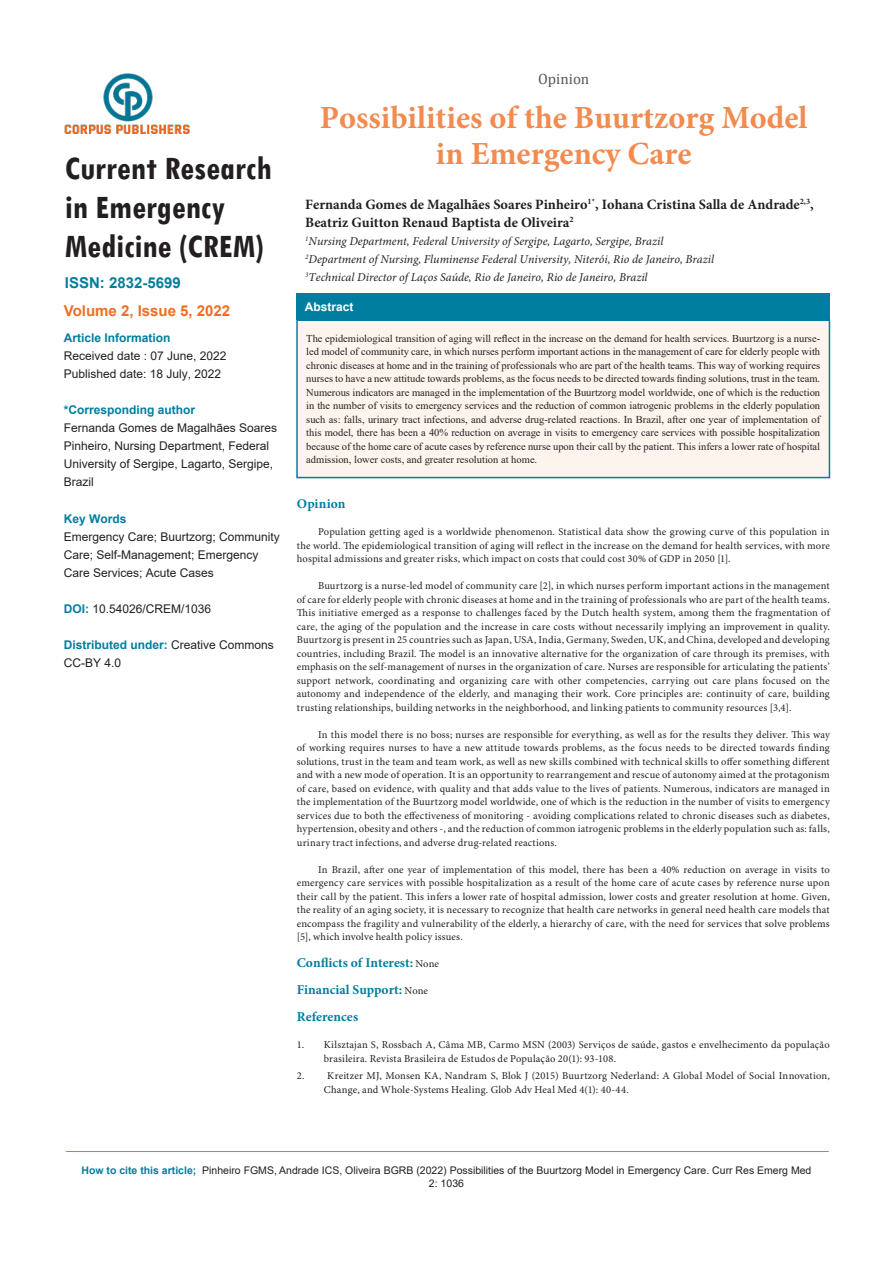
<style>
.page{position:relative;width:893px;height:1263px;background:#fff}
.page>*{position:absolute;margin:0;border:0;box-sizing:border-box;transform-origin:0 0}
.t1{font:700 condensed 34.65px/39.2px "Tw Cen";color:#231f20}
.t2{font:700 32.25px/36px "Minion Pro";color:#f38a4e;text-align:center}
.t3{font:700 15px "Arial";color:#f06d22}
.t4{font:700 15px "Arial";color:#007e9f}
.t5{font:15px "Cambria";color:#57585a}
.t6{font:700 14.25px/18px "Minion Pro";color:#231f20}
.t7{font:700 13.5px "Minion Pro";color:#007e9f}
.t8{font:12px/18px "Arial";color:#231f20}
.t9{font:italic 12px "Minion Pro";color:#231f20}
.t10{font:700 12px "Arial";color:#007e9f}
.t11{font:700 12px "Arial";color:#fff}
.t12{font:10.5px/13.5px "Minion Pro";letter-spacing:.015em;color:#231f20;text-align:justify}
.t13{font:10.5px/13.5px "Times New Roman";color:#231f20;text-align:justify}
.t14{font:10.5px/12.6px "Arial";color:#231f20;text-align:center}
.s1{font-weight:700;color:#007e9f}
.s2{font-weight:400;font-size:10.5px;color:#231f20}
</style>
<div class="page">
<hr style="left:66px;top:1151px;width:763px;height:1px;background:#f06d22">
<img style="left:65px;top:73px;width:125px;height:61px">
<div style="left:296px;top:294px;width:534px;height:26px;background:#007e9f"></div>
<div style="left:297px;top:320px;width:532px;height:158px;background:#fdf4ee"></div>
<div style="left:296px;top:319px;width:534px;height:159px;border:2px solid #007e9f"></div>
<h1 class="t1" style="left:65px;top:147px;width:208px">Current Research in Emergency<br>Medicine (CREM)</h1>
<p class="t4" style="left:65px;top:272px;width:117px">ISSN: 2832-5699</p>
<p class="t3" style="left:64px;top:300px;width:168px">Volume 2, Issue 5, 2022</p>
<p class="t10" style="left:64px;top:330px;width:108px">Article Information</p>
<p class="t8" style="left:64px;top:347px;width:164px">Received date : 07 June, 2022</p>
<p class="t8" style="left:64px;top:365px;width:159px">Published date: 18 July, 2022</p>
<p class="t10" style="left:64px;top:402px;width:133px">*Corresponding author</p>
<p class="t8" style="left:64px;top:419px;width:215px">Fernanda Gomes de Magalhães Soares<br>Pinheiro, Nursing Department, Federal<br>University of Sergipe, Lagarto, Sergipe,<br>Brazil</p>
<p class="t10" style="left:64px;top:510px;width:64px">Key Words</p>
<p class="t8" style="left:64px;top:527px;width:218px">Emergency Care; Buurtzorg; Community<br>Care; Self-Management; Emergency<br>Care Services; Acute Cases</p>
<p class="t8" style="left:64px;top:599px;width:149px"><span class="s1">DOI:</span> 10.54026/CREM/1036</p>
<p class="t8" style="left:64px;top:635px;width:212px"><span class="s1">Distributed under:</span> Creative Commons<br>CC-BY 4.0</p>
<p class="t5" style="left:538px;top:70px;width:53px">Opinion</p>
<p class="t2" style="left:320px;top:100px;width:489px">Possibilities of the Buurtzorg Model in Emergency Care</p>
<p class="t6" style="left:305px;top:195px;width:510px">Fernanda Gomes de Magalhães Soares Pinheiro<sup>1*</sup>, Iohana Cristina Salla de Andrade<sup>2,3</sup>,<br>Beatriz Guitton Renaud Baptista de Oliveira<sup>2</sup></p>
<p class="t9" style="left:305px;top:233px;width:360px"><sup>1</sup>Nursing Department, Federal University of Sergipe, Lagarto, Sergipe, Brazil</p>
<p class="t9" style="left:305px;top:251px;width:410px"><sup>2</sup>Department of Nursing, Fluminense Federal University, Niterói, Rio de Janeiro, Brazil</p>
<p class="t9" style="left:305px;top:269px;width:344px"><sup>3</sup>Technical Director of Laços Saúde, Rio de Janeiro, Rio de Janeiro, Brazil</p>
<p class="t11" style="left:305px;top:298px;width:50px">Abstract</p>
<p class="t13" style="left:306px;top:331px;width:515px">The epidemiological transition of aging will reflect in the increase on the demand for health services. Buurtzorg is a nurse&shy;led model of community care, in which nurses perform important actions in the management of care for elderly people with chronic diseases at home and in the training of professionals who are part of the health teams. This way of working requires nurses to have a new attitude towards problems, as the focus needs to be directed towards finding solutions, trust in the team.<br>Numerous indicators are managed in the implementation of the Buurtzorg model worldwide, one of which is the reduction in the number of visits to emergency services and the reduction of common iatrogenic problems in the elderly population such as: falls, urinary tract infections, and adverse drug-related reactions. In Brazil, after one year of implementation of this model, there has been a 40% reduction on average in visits to emergency care services with possible hospitalization because of the home care of acute cases by reference nurse upon their call by the patient. This infers a lower rate of hospital admission, lower costs, and greater resolution at home.</p>
<p class="t7" style="left:297px;top:494px;width:50px">Opinion</p>
<p class="t12" style="left:297px;top:525px;width:534px;text-indent:21px">Population getting aged is a worldwide phenomenon. Statistical data show the growing curve of this population in the world. The epidemiological transition of aging will reflect in the increase on the demand for health services, with more hospital admissions and greater risks, which impact on costs that could cost 30% of GDP in 2050 [1].</p>
<p class="t12" style="left:297px;top:579px;width:534px;text-indent:21px">Buurtzorg is a nurse-led model of community care [2], in which nurses perform important actions in the management of care for elderly people with chronic diseases at home and in the training of professionals who are part of the health teams.<br>This initiative emerged as a response to challenges faced by the Dutch health system, among them the fragmentation of care, the aging of the population and the increase in care costs without necessarily implying an improvement in quality.<br>Buurtzorg is present in 25 countries such as Japan, USA, India, Germany, Sweden, UK, and China, developed and developing countries, including Brazil. The model is an innovative alternative for the organization of care through its premises, with emphasis on the self-management of nurses in the organization of care. Nurses are responsible for articulating the patients’ support network, coordinating and organizing care with other competencies, carrying out care plans focused on the autonomy and independence of the elderly, and managing their work. Core principles are: continuity of care, building trusting relationships, building networks in the neighborhood, and linking patients to community resources [3,4].</p>
<p class="t12" style="left:297px;top:728px;width:534px;text-indent:21px">In this model there is no boss; nurses are responsible for everything, as well as for the results they deliver. This way of working requires nurses to have a new attitude towards problems, as the focus needs to be directed towards finding solutions, trust in the team and team work, as well as new skills combined with technical skills to offer something different and with a new mode of operation. It is an opportunity to rearrangement and rescue of autonomy aimed at the protagonism of care, based on evidence, with quality and that adds value to the lives of patients. Numerous, indicators are managed in the implementation of the Buurtzorg model worldwide, one of which is the reduction in the number of visits to emergency services due to both the effectiveness of monitoring - avoiding complications related to chronic diseases such as diabetes, hypertension, obesity and others -, and the reduction of common iatrogenic problems in the elderly population such as: falls, urinary tract infections, and adverse drug-related reactions.</p>
<p class="t12" style="left:297px;top:863px;width:534px;text-indent:21px">In Brazil, after one year of implementation of this model, there has been a 40% reduction on average in visits to emergency care services with possible hospitalization as a result of the home care of acute cases by reference nurse upon their call by the patient. This infers a lower rate of hospital admission, lower costs and greater resolution at home. Given, the reality of an aging society, it is necessary to recognize that health care networks in general need health care models that encompass the fragility and vulnerability of the elderly, a hierarchy of care, with the need for services that solve problems [5], which involve health policy issues.</p>
<p class="t7" style="left:297px;top:953px;width:144px">Conflicts of Interest: <span class="s2">None</span></p>
<p class="t7" style="left:297px;top:980px;width:133px">Financial Support: <span class="s2">None</span></p>
<p class="t7" style="left:297px;top:1007px;width:63px">References</p>
<p class="t12" style="left:324px;top:1038px;width:507px;text-indent:-27px">1. Kilsztajan S, Rossbach A, Câma MB, Carmo MSN (2003) Serviços de saúde, gastos e envelhecimento da população brasileira. Revista Brasileira de Estudos de População 20(1): 93-108.</p>
<p class="t12" style="left:324px;top:1070px;width:507px;text-indent:-27px">2. Kreitzer MJ, Monsen KA, Nandram S, Blok J (2015) Buurtzorg Nederland: A Global Model of Social Innovation,<br>Change, and Whole-Systems Healing. Glob Adv Heal Med 4(1): 40-44.</p>
<p class="t14" style="left:81px;top:1164px;width:731px"><span class="s1">How to cite this article;</span> Pinheiro FGMS, Andrade ICS, Oliveira BGRB (2022) Possibilities of the Buurtzorg Model in Emergency Care. Curr Res Emerg Med<br>2: 1036</p>
</div>
